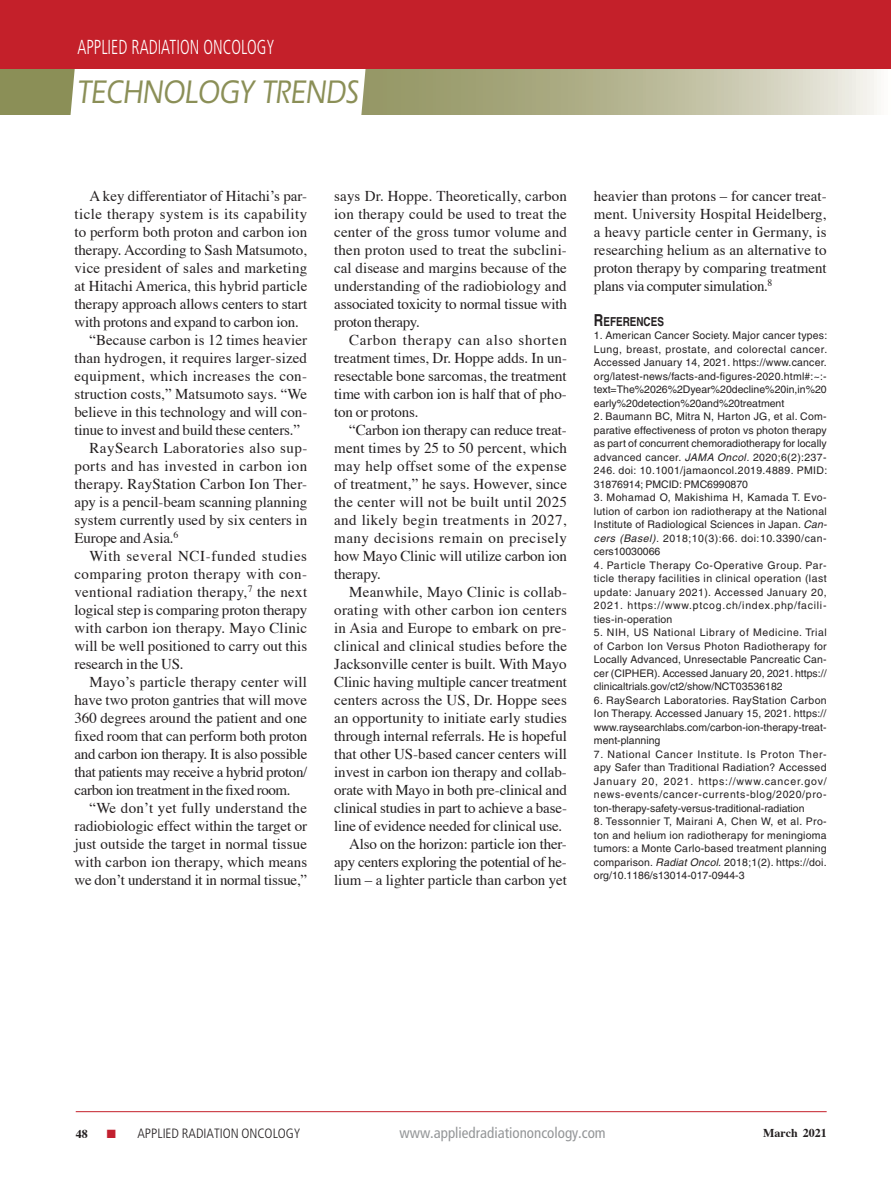
<style>
.page{position:relative;width:891px;height:1202px;background:#fff}
.page>*{position:absolute;margin:0;border:0;box-sizing:border-box;transform-origin:0 0}
.t1{font:500 33.75px "Itc Eras";color:#8b8f57;scale:.8 1}
.t2{font:300 condensed 20.25px "Frutiger";color:#fff;scale:.8 1}
.t3{font:15px/18px "Times";letter-spacing:-.005em;color:#231f20;text-align:justify}
.t4{font:15px "Times";letter-spacing:.015em;color:#231f20}
.t5{font:15px "Times";letter-spacing:.03em;color:#231f20}
.t6{font:15px "Times";letter-spacing:-.025em;color:#231f20}
.t7{font:15px "Times";letter-spacing:.02em;color:#231f20}
.t8{font:condensed 15px "Frutiger";color:#949698}
.t9{font:15px "Times";letter-spacing:.025em;color:#231f20}
.t10{font:15px "Times";letter-spacing:.04em;color:#231f20}
.t11{font:300 condensed 13.5px "Frutiger";color:#231f20}
.t12{font:700 12.3px "Helvetica";color:#231f20;scale:.8 1}
.t13{font:700 12px "Times";color:#231f20}
.t14{font:10.5px/13.5px "Helvetica LT Pro";color:#231f20;text-align:justify}
.s1{font-size:16.5px}
.s2{font-family:"Helvetica";font-style:italic}
.s3{color:#c2202f}
</style>
<div class="page">
<svg style="left:0;top:68px;width:890px;height:47px;background:#b6b391"></svg>
<svg style="left:69px;top:68px;width:297px;height:47px"></svg>
<div style="left:0;top:0;width:890px;height:68px;background:#c4202a"></div>
<hr style="left:890px;top:0;width:1px;height:69px;background:#c4202a">
<hr style="left:76px;top:1111px;width:751px;height:1px;background:#c4202a">
<h2 class="t2" style="left:77px;top:35px;width:248px">APPLIED RADIATION ONCOLOGY</h2>
<h1 class="t1" style="left:77px;top:73px;width:357px">TECHNOLOGY TRENDS</h1>
<p class="t3" style="left:89px;top:188px;width:219px">A key differentiator of Hitachi’s par-</p>
<p class="t5" style="left:74px;top:204px;width:234px">ticle therapy system is its capability</p>
<p class="t3" style="left:74px;top:224px;width:234px">to perform both proton and carbon ion</p>
<p class="t3" style="left:74px;top:242px;width:234px">therapy. According to Sash Matsumoto,</p>
<p class="t4" style="left:74px;top:258px;width:234px">vice president of sales and marketing</p>
<p class="t3" style="left:74px;top:278px;width:234px">at Hitachi America, this hybrid particle</p>
<p class="t3" style="left:74px;top:296px;width:234px">therapy approach allows centers to start</p>
<p class="t3" style="left:74px;top:314px;width:226px">with protons and expand to carbon ion.</p>
<p class="t3" style="left:89px;top:332px;width:219px">“Because carbon is 12 times heavier</p>
<p class="t3" style="left:74px;top:350px;width:234px">than hydrogen, it requires larger-sized</p>
<p class="t9" style="left:74px;top:366px;width:234px">equipment, which increases the con-</p>
<p class="t3" style="left:74px;top:386px;width:234px">struction costs,” Matsumoto says. “We</p>
<p class="t3" style="left:74px;top:404px;width:234px">believe in this technology and will con-</p>
<p class="t3" style="left:74px;top:422px;width:227px">tinue to invest and build these centers.”</p>
<p class="t5" style="left:89px;top:438px;width:219px">RaySearch Laboratories also sup-</p>
<p class="t5" style="left:74px;top:456px;width:234px">ports and has invested in carbon ion</p>
<p class="t4" style="left:74px;top:474px;width:234px">therapy. RayStation Carbon Ion Ther-</p>
<p class="t3" style="left:74px;top:494px;width:234px">apy is a pencil-beam scanning planning</p>
<p class="t3" style="left:74px;top:512px;width:234px">system currently used by six centers in</p>
<p class="t3" style="left:74px;top:530px;width:105px">Europe and Asia.<sup>6</sup></p>
<p class="t10" style="left:89px;top:546px;width:219px">With several NCI-funded studies</p>
<p class="t5" style="left:74px;top:564px;width:234px">comparing proton therapy with con-</p>
<p class="t7" style="left:74px;top:582px;width:234px">ventional radiation therapy,<sup>7</sup> the next</p>
<p class="t3" style="left:74px;top:602px;width:234px">logical step is comparing proton therapy</p>
<p class="t4" style="left:74px;top:618px;width:234px">with carbon ion therapy. Mayo Clinic</p>
<p class="t3" style="left:74px;top:638px;width:234px">will be well positioned to carry out this</p>
<p class="t3" style="left:74px;top:656px;width:111px">research in the US.</p>
<p class="t3" style="left:89px;top:674px;width:219px">Mayo’s particle therapy center will</p>
<p class="t3" style="left:74px;top:692px;width:234px">have two proton gantries that will move</p>
<p class="t3" style="left:74px;top:710px;width:234px">360 degrees around the patient and one</p>
<p class="t3" style="left:74px;top:728px;width:234px">fixed room that can perform both proton</p>
<p class="t3" style="left:74px;top:746px;width:234px">and carbon ion therapy. It is also possible</p>
<p class="t6" style="left:74px;top:762px;width:234px">that patients may receive a hybrid proton/</p>
<p class="t6" style="left:74px;top:780px;width:218px">carbon ion treatment in the fixed room.</p>
<p class="t4" style="left:89px;top:798px;width:219px">“We don’t yet fully understand the</p>
<p class="t3" style="left:74px;top:818px;width:234px">radiobiologic effect within the target or</p>
<p class="t3" style="left:74px;top:836px;width:234px">just outside the target in normal tissue</p>
<p class="t3" style="left:74px;top:854px;width:234px">with carbon ion therapy, which means</p>
<p class="t3" style="left:74px;top:872px;width:234px">we don’t understand it in normal tissue,”</p>
<p class="t3" style="left:334px;top:188px;width:234px">says Dr. Hoppe. Theoretically, carbon ion therapy could be used to treat the center of the gross tumor volume and then proton used to treat the subclini&shy;cal disease and margins because of the understanding of the radiobiology and associated toxicity to normal tissue with proton therapy.</p>
<p class="t3" style="left:334px;top:332px;width:234px;text-indent:15px">Carbon therapy can also shorten treatment times, Dr. Hoppe adds. In un&shy;resectable bone sarcomas, the treatment time with carbon ion is half that of pho&shy;ton or protons.</p>
<p class="t3" style="left:334px;top:422px;width:234px;text-indent:15px">“Carbon ion therapy can reduce treat&shy;ment times by 25 to 50 percent, which may help offset some of the expense of treatment,” he says. However, since the center will not be built until 2025 and likely begin treatments in 2027, many decisions remain on precisely how Mayo Clinic will utilize carbon ion therapy.</p>
<p class="t4" style="left:349px;top:582px;width:219px">Meanwhile, Mayo Clinic is collab-</p>
<p class="t7" style="left:334px;top:600px;width:234px">orating with other carbon ion centers</p>
<p class="t4" style="left:334px;top:618px;width:234px">in Asia and Europe to embark on pre-</p>
<p class="t3" style="left:334px;top:638px;width:234px">clinical and clinical studies before the</p>
<p class="t3" style="left:334px;top:656px;width:234px">Jacksonville center is built. With Mayo</p>
<p class="t3" style="left:334px;top:674px;width:234px">Clinic having multiple cancer treatment</p>
<p class="t3" style="left:334px;top:692px;width:234px">centers across the US, Dr. Hoppe sees</p>
<p class="t3" style="left:334px;top:710px;width:234px">an opportunity to initiate early studies</p>
<p class="t3" style="left:334px;top:728px;width:234px">through internal referrals. He is hopeful</p>
<p class="t3" style="left:334px;top:746px;width:234px">that other US-based cancer centers will</p>
<p class="t3" style="left:334px;top:764px;width:234px">invest in carbon ion therapy and collab-</p>
<p class="t3" style="left:334px;top:782px;width:234px">orate with Mayo in both pre-clinical and</p>
<p class="t3" style="left:334px;top:800px;width:234px">clinical studies in part to achieve a base-</p>
<p class="t3" style="left:334px;top:818px;width:230px">line of evidence needed for clinical use.</p>
<p class="t3" style="left:349px;top:836px;width:219px">Also on the horizon: particle ion ther-</p>
<p class="t3" style="left:334px;top:854px;width:234px">apy centers exploring the potential of he-</p>
<p class="t3" style="left:334px;top:872px;width:234px">lium – a lighter particle than carbon yet</p>
<p class="t3" style="left:594px;top:188px;width:234px">heavier than protons – for cancer treat&shy;ment. University Hospital Heidelberg, a heavy particle center in Germany, is researching helium as an alternative to proton therapy by comparing treatment plans via computer simulation.<sup>8</sup></p>
<p class="t12" style="left:594px;top:314px;width:89px"><span class="s1">R</span>EFERENCES</p>
<p class="t14" style="left:594px;top:328px;width:235px">1. American Cancer Society. Major cancer types:<br>Lung, breast, prostate, and colorectal cancer.<br>Accessed January 14, 2021. https://www.cancer. org/latest-news/facts-and-figures-2020.html#:~:- text=The%2026%2Dyear%20decline%20in,in%20 early%20detection%20and%20treatment</p>
<p class="t14" style="left:594px;top:410px;width:235px">2. Baumann BC, Mitra N, Harton JG, et al. Com&shy;parative effectiveness of proton vs photon therapy as part of concurrent chemoradiotherapy for locally advanced cancer. <span class="s2">JAMA Oncol.</span> 2020;6(2):237- 246. doi: 10.1001/jamaoncol.2019.4889. PMID:<br>31876914; PMCID: PMC6990870</p>
<p class="t14" style="left:594px;top:491px;width:235px">3. Mohamad O, Makishima H, Kamada T. Evo&shy;lution of carbon ion radiotherapy at the National Institute of Radiological Sciences in Japan. <span class="s2">Can&shy;cers (Basel).</span> 2018;10(3):66. doi:10.3390/can&shy;cers10030066</p>
<p class="t14" style="left:594px;top:558px;width:234px">4. Particle Therapy Co-Operative Group. Par&shy;ticle therapy facilities in clinical operation (last update: January 2021). Accessed January 20, 2021. https://www.ptcog.ch/index.php/facili&shy;ties-in-operation</p>
<p class="t14" style="left:594px;top:626px;width:234px">5. NIH, US National Library of Medicine. Trial of Carbon Ion Versus Photon Radiotherapy for Locally Advanced, Unresectable Pancreatic Can&shy;cer (CIPHER). Accessed January 20, 2021. https:// clinicaltrials.gov/ct2/show/NCT03536182</p>
<p class="t14" style="left:594px;top:693px;width:234px">6. RaySearch Laboratories. RayStation Carbon Ion Therapy. Accessed January 15, 2021. https:// www.raysearchlabs.com/carbon-ion-therapy-treat&shy;ment-planning</p>
<p class="t14" style="left:594px;top:747px;width:234px">7. National Cancer Institute. Is Proton Ther&shy;apy Safer than Traditional Radiation? Accessed January 20, 2021. https://www.cancer.gov/ news-events/cancer-currents-blog/2020/pro&shy;ton-therapy-safety-versus-traditional-radiation</p>
<p class="t14" style="left:594px;top:815px;width:234px">8. Tessonnier T, Mairani A, Chen W, et al. Pro&shy;ton and helium ion radiotherapy for meningioma tumors: a Monte Carlo-based treatment planning comparison. <span class="s2">Radiat Oncol.</span> 2018;1(2). https://doi. org/10.1186/s13014-017-0944-3</p>
<p class="t13" style="left:76px;top:1125px;width:13px">48</p>
<p class="t11" style="left:107px;top:1125px;width:195px"><span class="s3">■</span> APPLIED RADIATION ONCOLOGY</p>
<p class="t8" style="left:399px;top:1123px;width:208px">www.appliedradiationoncology.com</p>
<p class="t13" style="left:763px;top:1125px;width:65px">March 2021</p>
</div>
